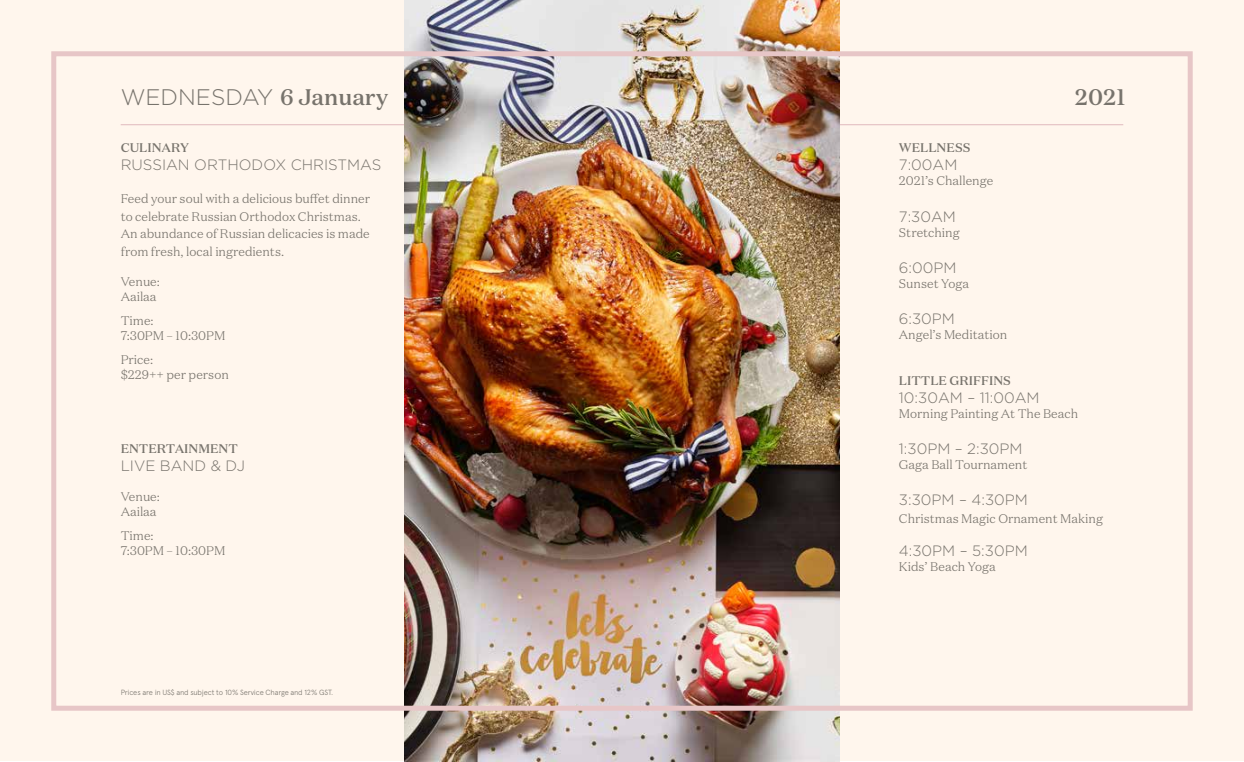
<style>
.page{position:relative;width:1244px;height:762px;background:#fff}
.page>*{position:absolute;margin:0;border:0;box-sizing:border-box;transform-origin:0 0}
.t1{font:300 22.5px "Gotham";color:#77736c}
.t2{font:500 22.5px "Domaine Text";color:#77736c}
.t3{font:300 15px "Gotham";color:#77736c}
.t4{font:300 12.5px/15px "Domaine Text";color:#77736c}
.t5{font:500 12.5px "Domaine Text";color:#77736c}
.t6{font:300 7.5px "Apercu Pro";letter-spacing:-.025em;color:#77736c}
.s1{font-family:"Domaine Text";font-weight:500}
</style>
<div class="page">
<div style="left:0;top:1px;width:1243px;height:760px;background:#fff6ed"></div>
<hr style="left:121px;top:124px;width:1002px;height:1px;background:#e7c6c7">
<img style="left:404px;top:0;width:435px;height:762px">
<div style="left:51px;top:51px;width:1141px;height:660px;border:5px solid #e7c6c7"></div>
<h1 class="t1" style="left:121px;top:83px;width:269px">WEDNESDAY <span class="s1">6 January</span></h1>
<p class="t5" style="left:121px;top:140px;width:70px">CULINARY</p>
<p class="t3" style="left:121px;top:156px;width:262px">RUSSIAN ORTHODOX CHRISTMAS</p>
<p class="t4" style="left:121px;top:190px;width:251px;line-height:17.5px">Feed your soul with a delicious buffet dinner to celebrate Russian Orthodox Christmas.<br>An abundance of Russian delicacies is made from fresh, local ingredients.</p>
<p class="t4" style="left:121px;top:273px;width:41px">Venue:<br>Aailaa</p>
<p class="t4" style="left:121px;top:312px;width:106px">Time:<br>7:30PM – 10:30PM</p>
<p class="t4" style="left:121px;top:351px;width:110px">Price:<br>$229++ per person</p>
<p class="t5" style="left:121px;top:440px;width:119px">ENTERTAINMENT</p>
<p class="t3" style="left:121px;top:456px;width:126px">LIVE BAND &amp; DJ</p>
<p class="t4" style="left:121px;top:489px;width:41px">Venue:<br>Aailaa</p>
<p class="t4" style="left:121px;top:528px;width:106px">Time:<br>7:30PM – 10:30PM</p>
<p class="t6" style="left:121px;top:686px;width:214px">Prices are in US$ and subject to 10% Service Charge and 12% GST.</p>
<h1 class="t2" style="left:1075px;top:82px;width:52px">2021</h1>
<p class="t5" style="left:899px;top:140px;width:73px">WELLNESS</p>
<p class="t3" style="left:899px;top:156px;width:60px">7:00AM</p>
<p class="t4" style="left:899px;top:173px;width:96px">2021’s Challenge</p>
<p class="t3" style="left:899px;top:207px;width:59px">7:30AM</p>
<p class="t4" style="left:899px;top:224px;width:62px">Stretching</p>
<p class="t3" style="left:899px;top:258px;width:59px">6:00PM</p>
<p class="t4" style="left:899px;top:275px;width:72px">Sunset Yoga</p>
<p class="t3" style="left:899px;top:309px;width:58px">6:30PM</p>
<p class="t4" style="left:899px;top:326px;width:110px">Angel’s Meditation</p>
<p class="t5" style="left:899px;top:373px;width:114px">LITTLE GRIFFINS</p>
<p class="t3" style="left:899px;top:389px;width:142px">10:30AM – 11:00AM</p>
<p class="t4" style="left:899px;top:406px;width:181px">Morning Painting At The Beach</p>
<p class="t3" style="left:899px;top:440px;width:125px">1:30PM – 2:30PM</p>
<p class="t4" style="left:899px;top:457px;width:130px">Gaga Ball Tournament</p>
<p class="t3" style="left:899px;top:491px;width:130px">3:30PM – 4:30PM</p>
<p class="t4" style="left:899px;top:511px;width:206px">Christmas Magic Ornament Making</p>
<p class="t3" style="left:899px;top:542px;width:130px">4:30PM – 5:30PM</p>
<p class="t4" style="left:899px;top:559px;width:98px">Kids’ Beach Yoga</p>
</div>
